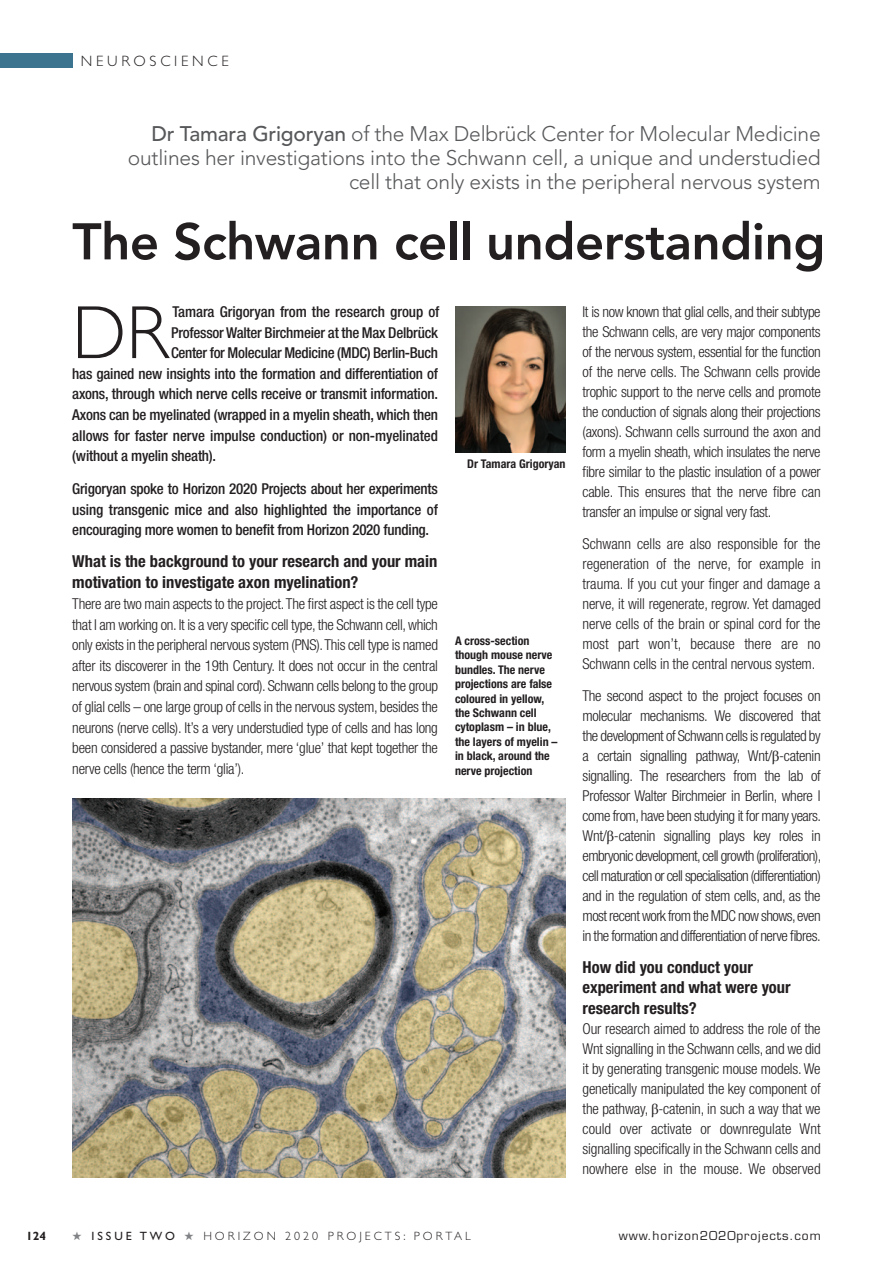
<style>
.page{position:relative;width:893px;height:1263px;background:#fff}
.page>*{position:absolute;margin:0;border:0;box-sizing:border-box;transform-origin:0 0}
.t1{font:300 75.75px "Gill Sans Std";color:#231f20;scale:.96 1}
.t2{font:800 51px "Avenir LT Std";letter-spacing:-.01em;color:#231f20}
.t3{font:300 21px/24px "Avenir LT Std";letter-spacing:-.01em;color:#57585a;text-align:right}
.t4{font:700 condensed 16.5px/20.2px "Helvetica Neue LT Std";color:#231f20}
.t5{font:300 condensed 15px/20px "Helvetica Neue LT Std";letter-spacing:-.015em;color:#231f20;text-align:justify}
.t6{font:500 condensed 15px/20.5px "Helvetica Neue LT Std";letter-spacing:-.015em;color:#231f20;text-align:justify}
.t7{font:300 15px "Gill Sans Std";letter-spacing:.25em;color:#231f20}
.t8{font:700 condensed 12px/14.4px "Helvetica Neue LT Std";color:#231f20}
.t9{font:300 12px "Gill Sans Std";letter-spacing:.25em;color:#231f20}
.t10{font:12px "Eurostile LT Std";letter-spacing:.075em;color:#231f20}
.t11{font:700 12px "Gill Sans Std";color:#231f20}
.s1{font-weight:500}
.s2{font-family:"Times";font-weight:400;font-stretch:normal}
.s3{color:#808285}
.s4{font-weight:400}
</style>
<div class="page">
<div style="left:0;top:53px;width:72px;height:15px;background:#3c738f"></div>
<img style="left:72px;top:798px;width:494px;height:380px">
<img style="left:455px;top:306px;width:111px;height:146px">
<p class="t7" style="left:81px;top:52px;width:150px">NEUROSCIENCE</p>
<h3 class="t3" style="left:128px;top:122px;width:694px"><span class="s1">Dr Tamara Grigoryan</span> of the Max Delbrück Center for Molecular Medicine outlines her investigations into the Schwann cell, a unique and understudied cell that only exists in the peripheral nervous system</h3>
<h2 class="t2" style="left:72px;top:211px;width:755px">The Schwann cell understanding</h2>
<h1 class="t1" style="left:72px;top:288px;width:101px">DR</h1>
<p class="t6" style="left:173px;top:303px;width:268px">Tamara Grigoryan from the research group of</p>
<p class="t6" style="left:171px;top:323px;width:268px">Professor Walter Birchmeier at the Max Delbrück</p>
<p class="t6" style="left:171px;top:344px;width:268px">Center for Molecular Medicine (MDC) Berlin-Buch</p>
<p class="t6" style="left:72px;top:364px;width:367px">has gained new insights into the formation and differentiation of</p>
<p class="t6" style="left:72px;top:385px;width:367px">axons, through which nerve cells receive or transmit information.</p>
<p class="t6" style="left:72px;top:406px;width:367px">Axons can be myelinated (wrapped in a myelin sheath, which then</p>
<p class="t6" style="left:72px;top:426px;width:367px">allows for faster nerve impulse conduction) or non-myelinated</p>
<p class="t6" style="left:72px;top:447px;width:145px">(without a myelin sheath).</p>
<p class="t6" style="left:72px;top:480px;width:367px">Grigoryan spoke to Horizon 2020 Projects about her experiments using transgenic mice and also highlighted the importance of encouraging more women to benefit from Horizon 2020 funding.</p>
<p class="t4" style="left:72px;top:552px;width:367px;line-height:20.9px">What is the background to your research and your main motivation to investigate axon myelination?</p>
<p class="t5" style="left:72px;top:595px;width:367px;line-height:20.5px">There are two main aspects to the project. The first aspect is the cell type that I am working on. It is a very specific cell type, the Schwann cell, which only exists in the peripheral nervous system (PNS). This cell type is named after its discoverer in the 19th Century. It does not occur in the central nervous system (brain and spinal cord). Schwann cells belong to the group of glial cells – one large group of cells in the nervous system, besides the neurons (nerve cells). It’s a very understudied type of cells and has long been considered a passive bystander, mere ‘glue’ that kept together the nerve cells (hence the term ‘glia’).</p>
<p class="t8" style="left:467px;top:458px;width:100px">Dr Tamara Grigoryan</p>
<p class="t8" style="left:455px;top:634px;width:104px">A cross-section though mouse nerve bundles. The nerve projections are false coloured in yellow, the Schwann cell cytoplasm – in blue, the layers of myelin – in black, around the nerve projection</p>
<p class="t5" style="left:583px;top:303px;width:240px">It is now known that glial cells, and their subtype the Schwann cells, are very major components of the nervous system, essential for the function of the nerve cells. The Schwann cells provide trophic support to the nerve cells and promote the conduction of signals along their projections (axons). Schwann cells surround the axon and form a myelin sheath, which insulates the nerve fibre similar to the plastic insulation of a power cable. This ensures that the nerve fibre can transfer an impulse or signal very fast.</p>
<p class="t5" style="left:583px;top:535px;width:240px">Schwann cells are also responsible for the regeneration of the nerve, for example in trauma. If you cut your finger and damage a nerve, it will regenerate, regrow. Yet damaged nerve cells of the brain or spinal cord for the most part won’t, because there are no Schwann cells in the central nervous system.</p>
<p class="t5" style="left:583px;top:687px;width:240px">The second aspect to the project focuses on molecular mechanisms. We discovered that the development of Schwann cells is regulated by a certain signalling pathway, Wnt/<span class="s2">β</span>-catenin signalling. The researchers from the lab of Professor Walter Birchmeier in Berlin, where I come from, have been studying it for many years.<br>Wnt/<span class="s2">β</span>-catenin signalling plays key roles in embryonic development, cell growth (proliferation), cell maturation or cell specialisation (differentiation) and in the regulation of stem cells, and, as the most recent work from the MDC now shows, even in the formation and differentiation of nerve fibres.</p>
<p class="t4" style="left:583px;top:958px;width:210px">How did you conduct your experiment and what were your research results?</p>
<p class="t5" style="left:583px;top:1019px;width:240px">Our research aimed to address the role of the Wnt signalling in the Schwann cells, and we did it by generating transgenic mouse models. We genetically manipulated the key component of the pathway, <span class="s2">β</span>-catenin, in such a way that we could over activate or downregulate Wnt signalling specifically in the Schwann cells and nowhere else in the mouse. We observed</p>
<p class="t11" style="left:26px;top:1228px;width:21px">124</p>
<p class="t9" style="left:72px;top:1228px;width:400px"><span class="s3">★</span> <span class="s4">ISSUE TWO</span> <span class="s3">★</span> HORIZON 2020 PROJECTS: PORTAL</p>
<p class="t10" style="left:619px;top:1228px;width:203px">www.horizon2020projects.com</p>
</div>
